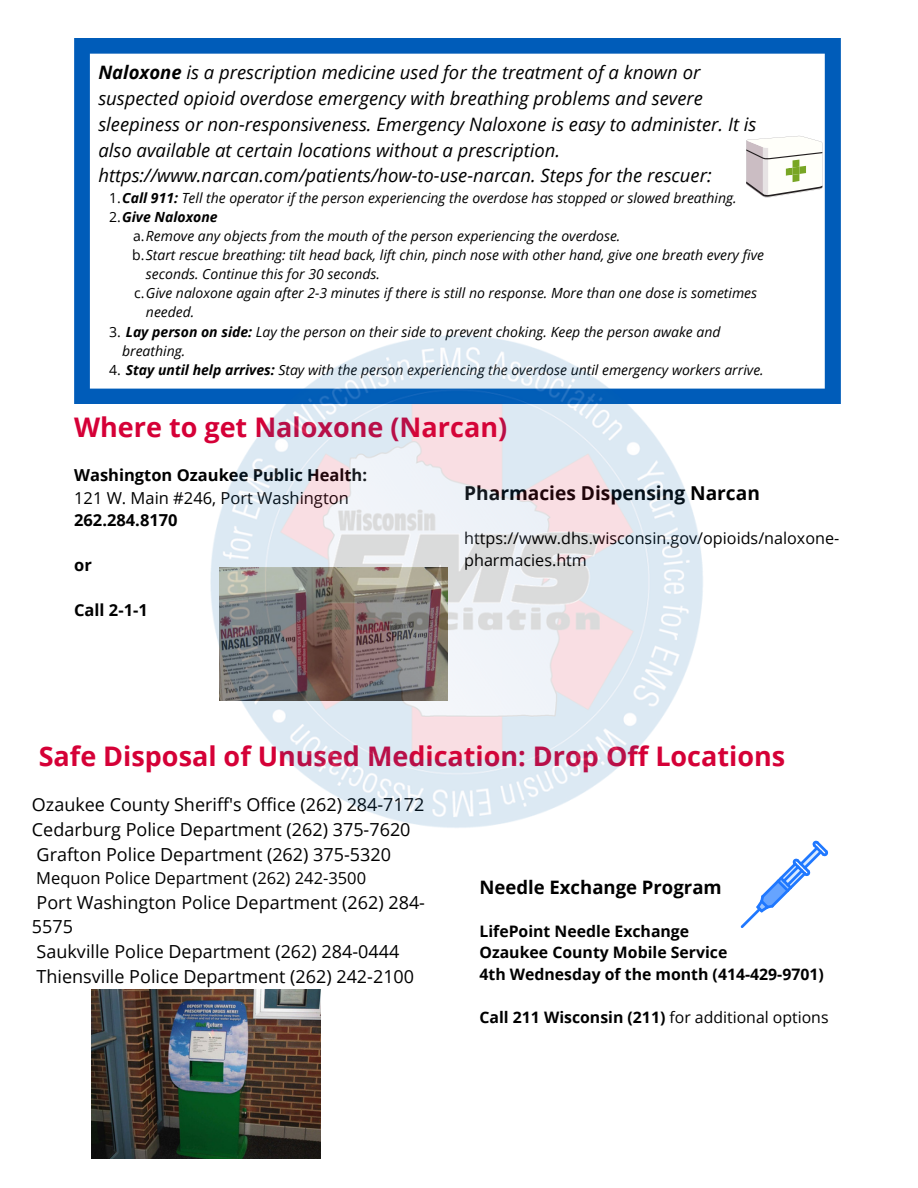
<style>
.page{position:relative;width:918px;height:1188px;background:#fff}
.page>*{position:absolute;margin:0;border:0;box-sizing:border-box;transform-origin:0 0}
.t1{font:700 27px "Open Sans";color:#d50037}
.t2{font:700 19.2px "Open Sans";color:#000}
.t3{font:700 18.6px "Open Sans";color:#000}
.t4{font:italic 18.45px/25.8px "Open Sans";color:#000}
.t5{font:18px/24.9px "Open Sans";color:#000}
.t6{font:16.5px "Open Sans";color:#000}
.t7{font:700 16.5px "Open Sans";color:#000}
.t8{font:16.2px/22.5px "Open Sans";color:#000}
.t9{font:700 15.9px/21.3px "Open Sans";color:#000}
.t10{font:italic 13.95px/19.2px "Open Sans";color:#000}
.t11{font:italic 700 13.95px "Open Sans";color:#000}
.s1{font-weight:700}
.s2{font-style:normal}
.s3{font-weight:400;font-style:normal}
.s4{font-weight:400}
</style>
<div class="page">
<svg style="left:74px;top:38px;width:767px;height:365px"></svg>
<svg style="left:741px;top:840px;width:87px;height:88px"></svg>
<svg style="left:746px;top:136px;width:77px;height:62px"></svg>
<img style="left:92px;top:989px;width:228px;height:169px">
<img style="left:156px;top:303px;width:605px;height:581px">
<p class="t4" style="left:98px;top:59px;width:660px"><span class="s1">Naloxone</span> is a prescription medicine used for the treatment of a known or suspected opioid overdose emergency with breathing problems and severe sleepiness or non-responsiveness. Emergency Naloxone is easy to administer. It is also available at certain locations without a prescription. https://www.narcan.com/patients/how-to-use-narcan. Steps for the rescuer:</p>
<p class="t10" style="left:109px;top:188px;width:629px"><span class="s2">1.</span><span class="s1">Call 911:</span> Tell the operator if the person experiencing the overdose has stopped or slowed breathing.</p>
<p class="t11" style="left:109px;top:207px;width:110px"><span class="s3">2.</span>Give Naloxone</p>
<p class="t10" style="left:133px;top:226px;width:489px"><span class="s2">a.</span>Remove any objects from the mouth of the person experiencing the overdose.</p>
<p class="t10" style="left:132px;top:245px;width:633px"><span class="s2">b.</span>Start rescue breathing: tilt head back, lift chin, pinch nose with other hand, give one breath every five</p>
<p class="t10" style="left:146px;top:264px;width:236px">seconds. Continue this for 30 seconds.</p>
<p class="t10" style="left:134px;top:283px;width:624px"><span class="s2">c.</span>Give naloxone again after 2-3 minutes if there is still no response. More than one dose is sometimes</p>
<p class="t10" style="left:146px;top:302px;width:50px">needed.</p>
<p class="t10" style="left:122px;top:322px;width:600px;text-indent:-13px"><span class="s2">3.</span> <span class="s1">Lay person on side:</span> Lay the person on their side to prevent choking. Keep the person awake and breathing.</p>
<p class="t10" style="left:109px;top:360px;width:656px"><span class="s2">4.</span> <span class="s1">Stay until help arrives:</span> Stay with the person experiencing the overdose until emergency workers arrive.</p>
<h1 class="t1" style="left:74px;top:408px;width:435px">Where to get Naloxone (Narcan)</h1>
<p class="t7" style="left:74px;top:464px;width:295px">Washington Ozaukee Public Health:</p>
<p class="t6" style="left:74px;top:486px;width:276px">121 W. Main #246, Port Washington</p>
<p class="t7" style="left:74px;top:509px;width:105px">262.284.8170</p>
<p class="t7" style="left:74px;top:554px;width:19px">or</p>
<p class="t7" style="left:74px;top:599px;width:75px">Call 2-1-1</p>
<h2 class="t2" style="left:464px;top:479px;width:297px">Pharmacies Dispensing Narcan</h2>
<p class="t8" style="left:464px;top:526px;width:377px">https://www.dhs.wisconsin.gov/opioids/naloxone&shy;pharmacies.htm</p>
<h1 class="t1" style="left:39px;top:737px;width:748px">Safe Disposal of Unused Medication: Drop Off Locations</h1>
<p class="t5" style="left:32px;top:791px;width:394px">Ozaukee County Sheriff's Office (262) 284-7172<br>Cedarburg Police Department (262) 375-7620<br>Grafton Police Department (262) 375-5320</p>
<p class="t6" style="left:36px;top:866px;width:331px">Mequon Police Department (262) 242-3500</p>
<p class="t5" style="left:32px;top:889px;width:395px">Port Washington Police Department (262) 284- 5575<br>Saukville Police Department (262) 284-0444<br>Thiensville Police Department (262) 242-2100</p>
<h3 class="t3" style="left:479px;top:875px;width:244px">Needle Exchange Program</h3>
<p class="t9" style="left:479px;top:920px;width:346px">LifePoint Needle Exchange<br>Ozaukee County Mobile Service<br>4th Wednesday of the month (414-429-9701)</p>
<p class="t9" style="left:479px;top:1006px;width:351px">Call 211 Wisconsin (211) <span class="s4">for additional options</span></p>
</div>
